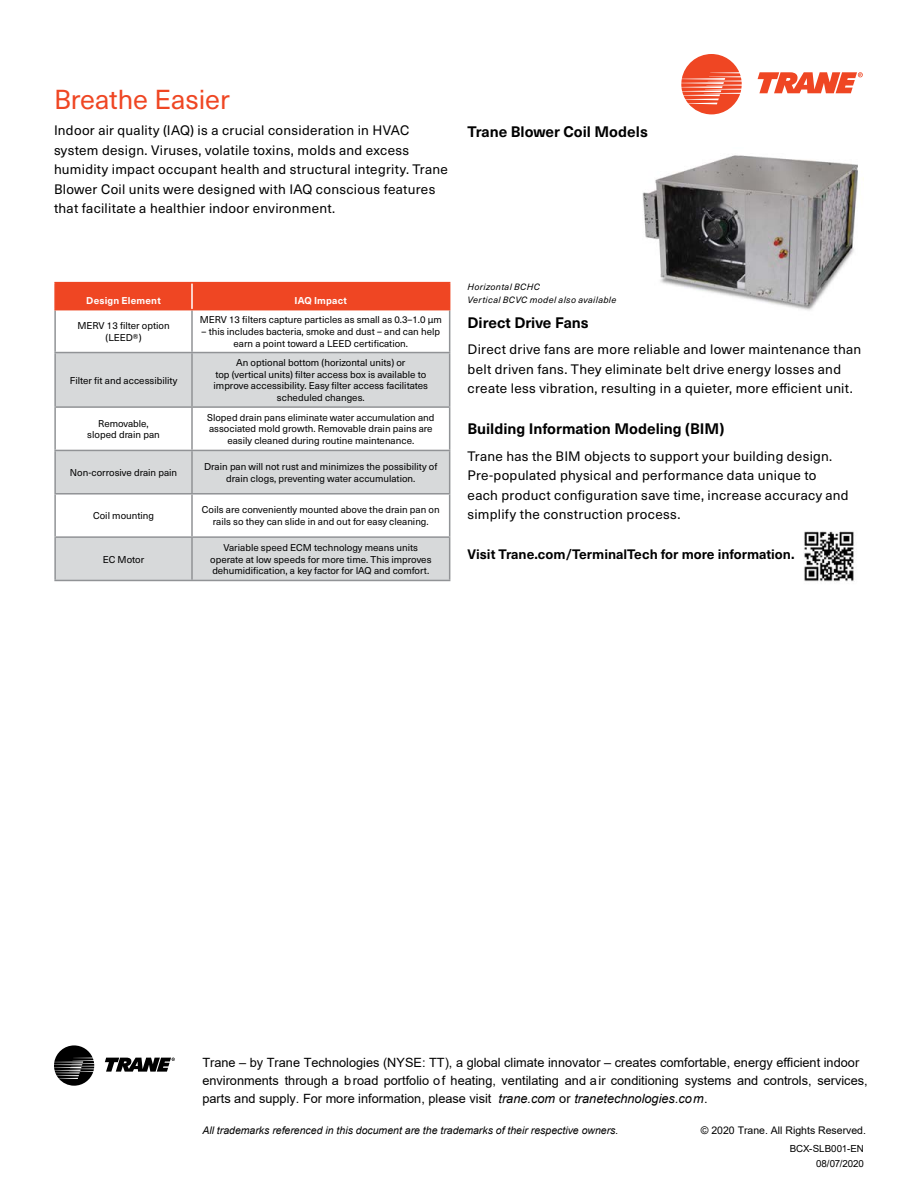
<style>
.page{position:relative;width:918px;height:1188px;background:#fff}
.page>*{position:absolute;margin:0;border:0;box-sizing:border-box;transform-origin:0 0}
.t1{font:27px "Neue Haas Unica W1 G";color:#ef4623}
.t2{font:700 15px "Neue Haas Unica W1 G";color:#000}
.t3{font:13.5px/19.5px "Neue Haas Unica W1 G";letter-spacing:.02em;color:#000}
.t4{font:700 13.5px "Neue Haas Unica W1 G";color:#000}
.t5{font:12.75px/18px "Arial";color:#000}
.t6{font:italic 10.5px "Arial";color:#000}
.t7{font:10.5px "Arial";color:#000}
.t8{font:9.75px/11.7px "Neue Haas Unica W1 G";color:#000;text-align:center}
.t9{font:9.75px/15px "Arial";color:#000;text-align:right}
.t10{font:700 9.75px "Neue Haas Unica W1 G";letter-spacing:.02em;color:#fff}
.t11{font:italic 9px/13.5px "Neue Haas Unica Pro";letter-spacing:.035em;color:#000}
.s1{font-style:italic}
</style>
<div class="page">
<svg style="left:681px;top:54px;width:61px;height:60px"></svg>
<svg style="left:758px;top:72px;width:105px;height:21px"></svg>
<svg style="left:54px;top:1045px;width:40px;height:41px"></svg>
<svg style="left:105px;top:1058px;width:70px;height:14px"></svg>
<svg style="left:56px;top:353px;width:393px;height:227px;fill:#d7d9da"></svg>
<hr style="left:54px;top:310px;width:2px;height:42px;background:#919396">
<hr style="left:191px;top:310px;width:2px;height:42px;background:#919396">
<hr style="left:449px;top:310px;width:1px;height:42px;background:#919396">
<hr style="left:54px;top:353px;width:2px;height:53px;background:#919396">
<hr style="left:54px;top:352px;width:138px;height:1px;background:#919396">
<hr style="left:192px;top:352px;width:258px;height:1px;background:#919396">
<hr style="left:191px;top:353px;width:2px;height:53px;background:#919396">
<hr style="left:449px;top:353px;width:1px;height:53px;background:#919396">
<hr style="left:54px;top:408px;width:2px;height:42px;background:#919396">
<hr style="left:54px;top:451px;width:2px;height:42px;background:#919396">
<hr style="left:54px;top:495px;width:2px;height:41px;background:#919396">
<hr style="left:54px;top:538px;width:2px;height:42px;background:#919396">
<hr style="left:54px;top:406px;width:138px;height:2px;background:#919396">
<hr style="left:54px;top:450px;width:138px;height:1px;background:#919396">
<hr style="left:54px;top:493px;width:138px;height:2px;background:#919396">
<hr style="left:54px;top:536px;width:138px;height:2px;background:#919396">
<hr style="left:54px;top:580px;width:138px;height:1px;background:#919396">
<hr style="left:192px;top:406px;width:258px;height:2px;background:#919396">
<hr style="left:191px;top:408px;width:2px;height:42px;background:#919396">
<hr style="left:449px;top:408px;width:1px;height:42px;background:#919396">
<hr style="left:191px;top:451px;width:2px;height:42px;background:#919396">
<hr style="left:449px;top:451px;width:1px;height:42px;background:#919396">
<hr style="left:191px;top:495px;width:2px;height:41px;background:#919396">
<hr style="left:449px;top:495px;width:1px;height:41px;background:#919396">
<hr style="left:191px;top:538px;width:2px;height:42px;background:#919396">
<hr style="left:449px;top:538px;width:1px;height:42px;background:#919396">
<hr style="left:192px;top:450px;width:258px;height:1px;background:#919396">
<hr style="left:192px;top:493px;width:258px;height:2px;background:#919396">
<hr style="left:192px;top:536px;width:258px;height:2px;background:#919396">
<hr style="left:192px;top:580px;width:258px;height:1px;background:#919396">
<hr style="left:54px;top:283px;width:2px;height:26px;background:#ef4623">
<hr style="left:54px;top:282px;width:138px;height:1px;background:#ef4623">
<hr style="left:192px;top:282px;width:258px;height:1px;background:#ef4623">
<div style="left:56px;top:283px;width:394px;height:26px;background:#ef4623"></div>
<hr style="left:54px;top:309px;width:138px;height:1px;background:#ef4623">
<hr style="left:192px;top:309px;width:258px;height:1px;background:#ef4623">
<img style="left:642px;top:155px;width:222px;height:156px">
<img style="left:804px;top:531px;width:50px;height:51px">
<h1 class="t1" style="left:54px;top:80px;width:177px">Breathe Easier</h1>
<p class="t3" style="left:54px;top:120px;width:395px">Indoor air quality (IAQ) is a crucial consideration in HVAC system design. Viruses, volatile toxins, molds and excess humidity impact occupant health and structural integrity. Trane Blower Coil units were designed with IAQ conscious features that facilitate a healthier indoor environment.</p>
<h2 class="t2" style="left:468px;top:121px;width:182px">Trane Blower Coil Models</h2>
<p class="t10" style="left:86px;top:293px;width:76px">Design Element</p>
<p class="t10" style="left:295px;top:293px;width:54px">IAQ Impact</p>
<p class="t8" style="left:77px;top:319px;width:94px">MERV 13 filter option (LEED®)</p>
<p class="t8" style="left:200px;top:313px;width:244px">MERV 13 filters capture particles as small as 0.3–1.0 μm</p>
<p class="t8" style="left:202px;top:325px;width:240px">– this includes bacteria, smoke and dust – and can help earn a point toward a LEED certification.</p>
<p class="t8" style="left:70px;top:374px;width:109px">Filter fit and accessibility</p>
<p class="t8" style="left:214px;top:356px;width:216px">An optional bottom (horizontal units) or<br>top (vertical units) filter access box is available to improve accessibility. Easy filter access facilitates scheduled changes.</p>
<p class="t8" style="left:87px;top:417px;width:74px">Removable, sloped drain pan</p>
<p class="t8" style="left:207px;top:411px;width:229px">Sloped drain pans eliminate water accumulation and associated mold growth. Removable drain pains are easily cleaned during routine maintenance.</p>
<p class="t8" style="left:70px;top:466px;width:109px">Non-corrosive drain pain</p>
<p class="t8" style="left:204px;top:460px;width:235px">Drain pan will not rust and minimizes the possibility of drain clogs, preventing water accumulation.</p>
<p class="t8" style="left:93px;top:509px;width:62px">Coil mounting</p>
<p class="t8" style="left:202px;top:504px;width:239px">Coils are conveniently mounted above the drain pan on rails so they can slide in and out for easy cleaning.</p>
<p class="t8" style="left:103px;top:553px;width:43px">EC Motor</p>
<p class="t8" style="left:210px;top:541px;width:223px">Variable speed ECM technology means units operate at low speeds for more time. This improves dehumidification, a key factor for IAQ and comfort.</p>
<p class="t11" style="left:468px;top:280px;width:150px">Horizontal BCHC<br>Vertical BCVC model also available</p>
<h2 class="t2" style="left:468px;top:311px;width:123px">Direct Drive Fans</h2>
<h3 class="t3" style="left:468px;top:339px;width:395px">Direct drive fans are more reliable and lower maintenance than belt driven fans. They eliminate belt drive energy losses and create less vibration, resulting in a quieter, more efficient unit.</h3>
<h2 class="t2" style="left:468px;top:418px;width:258px">Building Information Modeling (BIM)</h2>
<h3 class="t3" style="left:468px;top:445px;width:383px">Trane has the BIM objects to support your building design.<br>Pre-populated physical and performance data unique to each product configuration save time, increase accuracy and simplify the construction process.</h3>
<h3 class="t4" style="left:468px;top:544px;width:328px">Visit Trane.com/TerminalTech for more information.</h3>
<p class="t5" style="left:202px;top:1054px;width:667px">Trane – by Trane Technologies (NYSE: TT), a global climate innovator – creates comfortable, energy efficient indoor environments through a broad portfolio of heating, ventilating and air conditioning systems and controls, services, parts and supply. For more information, please visit <span class="s1">trane.com</span> or <span class="s1">tranetechnologies.com</span>.</p>
<p class="t7" style="left:701px;top:1123px;width:167px">© 2020 Trane. All Rights Reserved.</p>
<p class="t9" style="left:737px;top:1145px;width:131px">Lit # Placeholder 0123456789</p>
<p class="t6" style="left:202px;top:1123px;width:418px">All trademarks referenced in this document are the trademarks of their respective owners.</p>
<p class="t9" style="left:790px;top:1141px;width:76px">BCX-SLB001-EN<br>08/07/2020</p>
</div>
